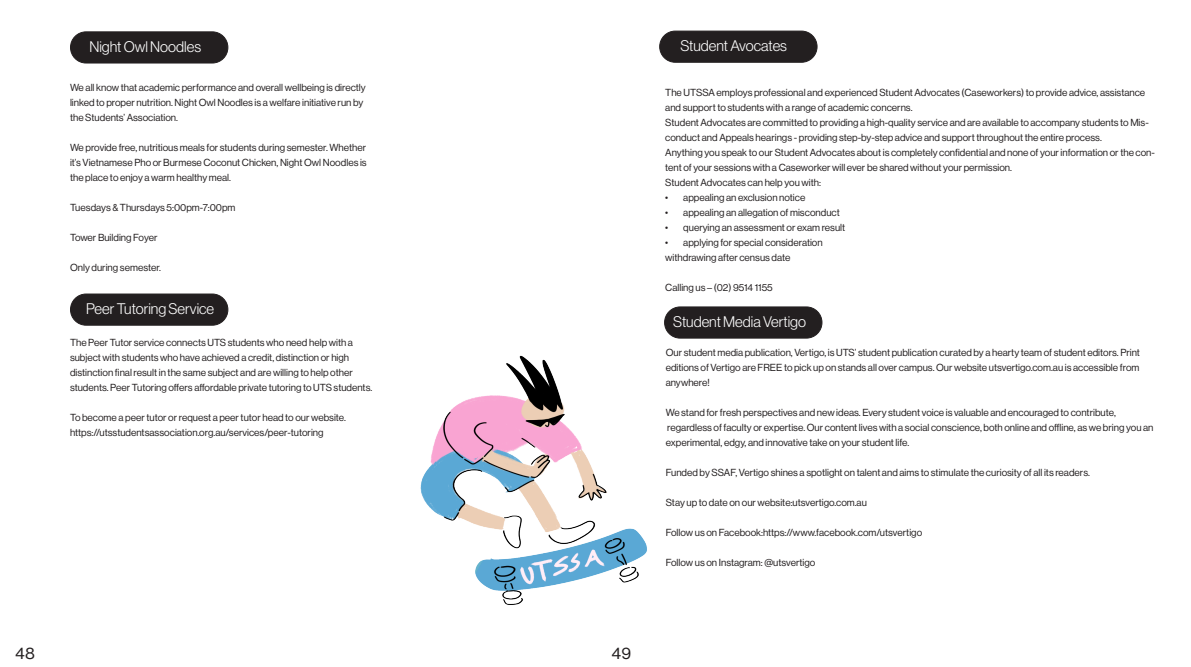
<style>
.page{position:relative;width:1191px;height:667px;background:#fff}
.page>*{position:absolute;margin:0;border:0;box-sizing:border-box;transform-origin:0 0}
.t1{font:15px "N Haas Grotesk DS Pro 45 Lt";color:#fff}
.t2{font:15px "N Haas Grotesk TX Pro 55 Rg";color:#231f20}
.t3{font:10px/15px "N Haas Grotesk DS Pro 55 Rg";color:#231f20}
</style>
<div class="page">
<div style="left:70px;top:32px;width:158px;height:31px;background:#231f20;border-radius:16px"></div>
<div style="left:70px;top:31px;width:158px;height:32px;border:1px solid #231f20;border-radius:16px"></div>
<div style="left:70px;top:294px;width:158px;height:31px;background:#231f20;border-radius:16px"></div>
<div style="left:70px;top:293px;width:158px;height:32px;border:1px solid #231f20;border-radius:16px"></div>
<div style="left:659px;top:31px;width:158px;height:31px;background:#231f20;border-radius:16px"></div>
<div style="left:659px;top:31px;width:158px;height:32px;border:1px solid #231f20;border-radius:16px"></div>
<div style="left:664px;top:307px;width:158px;height:31px;background:#231f20;border-radius:16px"></div>
<div style="left:664px;top:306px;width:158px;height:32px;border:1px solid #231f20;border-radius:16px"></div>
<img style="left:420px;top:332px;width:292px;height:273px">
<p class="t1" style="left:89px;top:38px;width:113px">Night Owl Noodles</p>
<p class="t3" style="left:70px;top:80px;width:297px">We all know that academic performance and overall wellbeing is directly linked to proper nutrition. Night Owl Noodles is a welfare initiative run by the Students’ Association.</p>
<p class="t3" style="left:70px;top:140px;width:298px;text-align:justify">We provide free, nutritious meals for students during semester. Whether it’s Vietnamese Pho or Burmese Coconut Chicken, Night Owl Noodles is the place to enjoy a warm healthy meal.</p>
<p class="t3" style="left:70px;top:200px;width:167px">Tuesdays &amp; Thursdays 5:00pm-7:00pm</p>
<p class="t3" style="left:70px;top:230px;width:89px">Tower Building Foyer</p>
<p class="t3" style="left:70px;top:260px;width:93px">Only during semester.</p>
<p class="t1" style="left:86px;top:300px;width:130px">Peer Tutoring Service</p>
<p class="t3" style="left:70px;top:335px;width:284px">The Peer Tutor service connects UTS students who need help with a</p>
<p class="t3" style="left:70px;top:350px;width:304px">subject with students who have achieved a credit, distinction or high distinction final result in the same subject and are willing to help other students. Peer Tutoring offers affordable private tutoring to UTS students.</p>
<p class="t3" style="left:70px;top:410px;width:277px">To become a peer tutor or request a peer tutor head to our website.</p>
<p class="t3" style="left:70px;top:425px;width:255px">https://utsstudentsassociation.org.au/services/peer-tutoring</p>
<h1 class="t2" style="left:15px;top:643px;width:21px">48</h1>
<h1 class="t2" style="left:611px;top:643px;width:21px">49</h1>
<p class="t1" style="left:680px;top:38px;width:108px">Student Avocates</p>
<p class="t3" style="left:665px;top:85px;width:481px">The UTSSA employs professional and experienced Student Advocates (Caseworkers) to provide advice, assistance and support to students with a range of academic concerns.</p>
<p class="t3" style="left:665px;top:115px;width:485px">Student Advocates are committed to providing a high-quality service and are available to accompany students to Mis&shy;conduct and Appeals hearings - providing step-by-step advice and support throughout the entire process.</p>
<p class="t3" style="left:665px;top:145px;width:491px">Anything you speak to our Student Advocates about is completely confidential and none of your information or the con&shy;tent of your sessions with a Caseworker will ever be shared without your permission.</p>
<p class="t3" style="left:665px;top:175px;width:157px">Student Advocates can help you with:</p>
<p class="t3" style="left:665px;top:190px;width:142px">• appealing an exclusion notice</p>
<p class="t3" style="left:665px;top:205px;width:176px">• appealing an allegation of misconduct</p>
<p class="t3" style="left:665px;top:220px;width:182px">• querying an assessment or exam result</p>
<p class="t3" style="left:665px;top:235px;width:159px">• applying for special consideration</p>
<p class="t3" style="left:665px;top:250px;width:127px">withdrawing after census date</p>
<p class="t3" style="left:665px;top:280px;width:109px">Calling us – (02) 9514 1155</p>
<p class="t1" style="left:673px;top:313px;width:134px">Student Media Vertigo</p>
<p class="t3" style="left:665px;top:345px;width:476px;text-align:justify">Our student media publication, Vertigo, is UTS’ student publication curated by a hearty team of student editors. Print editions of Vertigo are FREE to pick up on stands all over campus. Our website utsvertigo.com.au is accessible from anywhere!</p>
<p class="t3" style="left:665px;top:405px;width:451px">We stand for fresh perspectives and new ideas. Every student voice is valuable and encouraged to contribute,</p>
<p class="t3" style="left:665px;top:420px;width:489px">regardless of faculty or expertise. Our content lives with a social conscience, both online and offline, as we bring you an experimental, edgy, and innovative take on your student life.</p>
<p class="t3" style="left:665px;top:465px;width:426px">Funded by SSAF, Vertigo shines a spotlight on talent and aims to stimulate the curiosity of all its readers.</p>
<p class="t3" style="left:665px;top:495px;width:203px">Stay up to date on our website:utsvertigo.com.au</p>
<p class="t3" style="left:665px;top:525px;width:258px">Follow us on Facebook:https://www.facebook.com/utsvertigo</p>
<p class="t3" style="left:665px;top:555px;width:151px">Follow us on Instagram: @utsvertigo</p>
</div>
